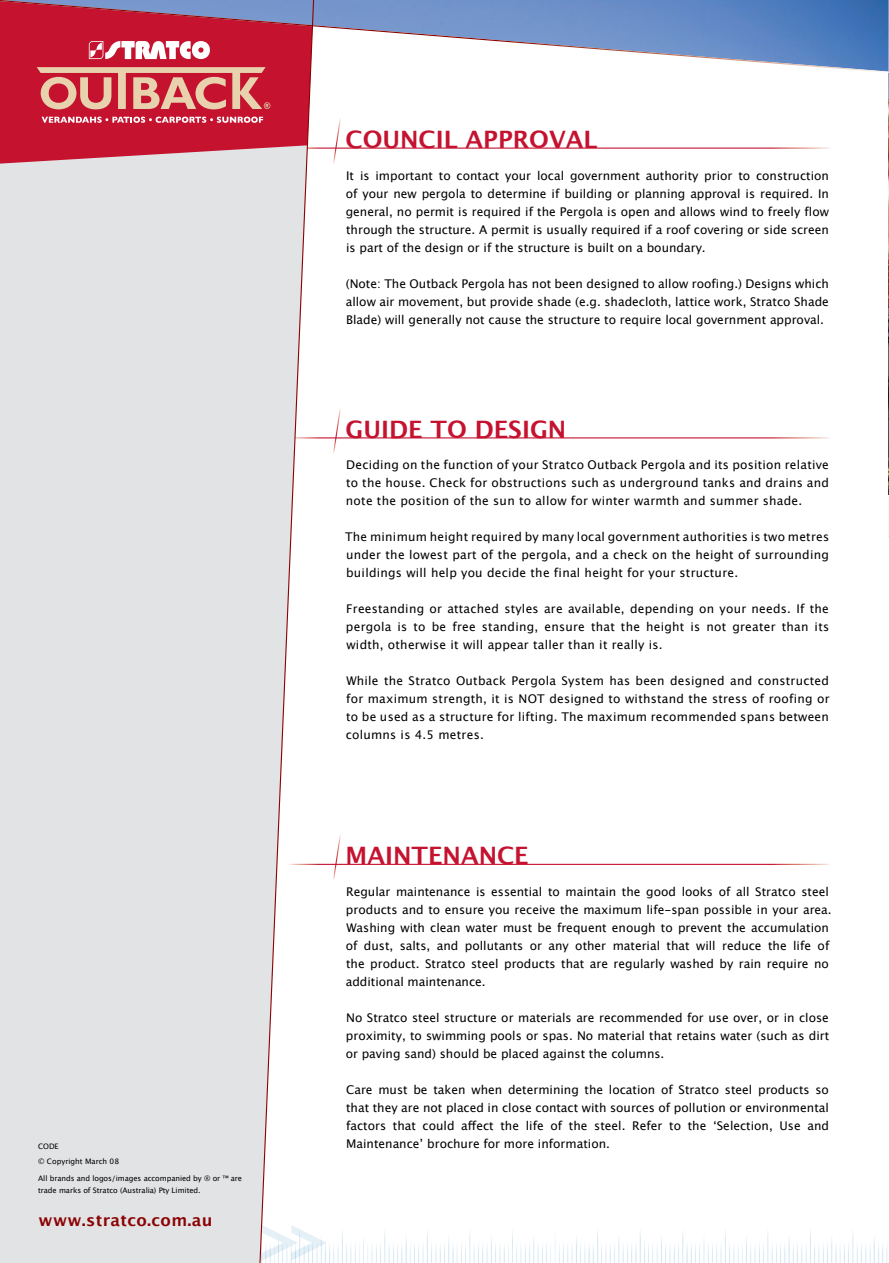
<style>
.page{position:relative;width:889px;height:1263px;background:#fff}
.page>*{position:absolute;margin:0;border:0;box-sizing:border-box;transform-origin:0 0}
.t1{font:700 24px "Lucida Grande";color:#c4122f}
.t2{font:700 16.35px "Lucida Grande";letter-spacing:.02em;color:#8b0304}
.t3{font:12px/18px "Lucida Grande";color:#000;text-align:justify}
.t4{font:7.5px/12px "Lucida Grande";letter-spacing:-.01em;color:#000}
</style>
<div class="page">
<svg style="left:332px;top:146px;width:10px;height:18px"></svg>
<svg style="left:332px;top:408px;width:10px;height:46px"></svg>
<hr style="left:286px;top:437px;width:543px;height:1px;background:#fff">
<img style="left:316px;top:1231px;width:572px;height:32px">
<svg style="left:315px;top:1231px;width:12px;height:30px"></svg>
<div style="left:0;top:164px;width:258px;height:1099px;background:#e2e3e4"></div>
<img style="left:888px;top:0;width:1px;height:494px">
<svg style="left:888px;top:373px;width:1px;height:164px"></svg>
<svg style="left:0;top:146px;width:258px;height:18px;background:#d16f80"></svg>
<svg style="left:0;top:73px;width:889px;height:73px"></svg>
<svg style="left:258px;top:73px;width:57px;height:1190px"></svg>
<svg style="left:0;top:0;width:889px;height:73px"></svg>
<svg style="left:89px;top:40px;width:121px;height:20px"></svg>
<svg style="left:42px;top:117px;width:221px;height:6px"></svg>
<svg style="left:37px;top:67px;width:233px;height:42px;background:#d5736f"></svg>
<svg style="left:332px;top:835px;width:10px;height:45px"></svg>
<hr style="left:286px;top:864px;width:543px;height:1px;background:#fff">
<p class="t4" style="left:38px;top:1138px;width:82px;line-height:15.5px">CODE<br>© Copyright March 08</p>
<p class="t4" style="left:38px;top:1172px;width:205px">All brands and logos/images accompanied by ® or ™ are trade marks of Stratco (Australia) Pty Limited.</p>
<h2 class="t2" style="left:39px;top:1207px;width:176px">www.stratco.com.au</h2>
<h1 class="t1" style="left:346px;top:120px;width:253px">COUNCIL APPROVAL</h1>
<p class="t3" style="left:346px;top:166px;width:485px">It is important to contact your local government authority prior to construction of your new pergola to determine if building or planning approval is required. In general, no permit is required if the Pergola is open and allows wind to freely flow through the structure. A permit is usually required if a roof covering or side screen is part of the design or if the structure is built on a boundary.</p>
<p class="t3" style="left:346px;top:274px;width:485px">(Note: The Outback Pergola has not been designed to allow roofing.) Designs which allow air movement, but provide shade (e.g. shadecloth, lattice work, Stratco Shade Blade) will generally not cause the structure to require local government approval.</p>
<h1 class="t1" style="left:346px;top:410px;width:222px">GUIDE TO DESIGN</h1>
<p class="t3" style="left:346px;top:456px;width:484px">Deciding on the function of your Stratco Outback Pergola and its position relative to the house. Check for obstructions such as underground tanks and drains and note the position of the sun to allow for winter warmth and summer shade.</p>
<p class="t3" style="left:345px;top:528px;width:486px">The minimum height required by many local government authorities is two metres under the lowest part of the pergola, and a check on the height of surrounding buildings will help you decide the final height for your structure.</p>
<p class="t3" style="left:346px;top:600px;width:485px">Freestanding or attached styles are available, depending on your needs. If the pergola is to be free standing, ensure that the height is not greater than its width, otherwise it will appear taller than it really is.</p>
<p class="t3" style="left:346px;top:672px;width:485px">While the Stratco Outback Pergola System has been designed and constructed for maximum strength, it is NOT designed to withstand the stress of roofing or to be used as a structure for lifting. The maximum recommended spans between columns is 4.5 metres.</p>
<h1 class="t1" style="left:346px;top:836px;width:184px">MAINTENANCE</h1>
<p class="t3" style="left:346px;top:883px;width:487px;text-align:left">Regular maintenance is essential to maintain the good looks of all Stratco steel products and to ensure you receive the maximum life-span possible in your area.<br>Washing with clean water must be frequent enough to prevent the accumulation of dust, salts, and pollutants or any other material that will reduce the life of the product. Stratco steel products that are regularly washed by rain require no additional maintenance.</p>
<p class="t3" style="left:346px;top:1009px;width:485px">No Stratco steel structure or materials are recommended for use over, or in close proximity, to swimming pools or spas. No material that retains water (such as dirt or paving sand) should be placed against the columns.</p>
<p class="t3" style="left:346px;top:1081px;width:484px">Care must be taken when determining the location of Stratco steel products so that they are not placed in close contact with sources of pollution or environmental factors that could affect the life of the steel. Refer to the ‘Selection, Use and Maintenance’ brochure for more information.</p>
</div>
